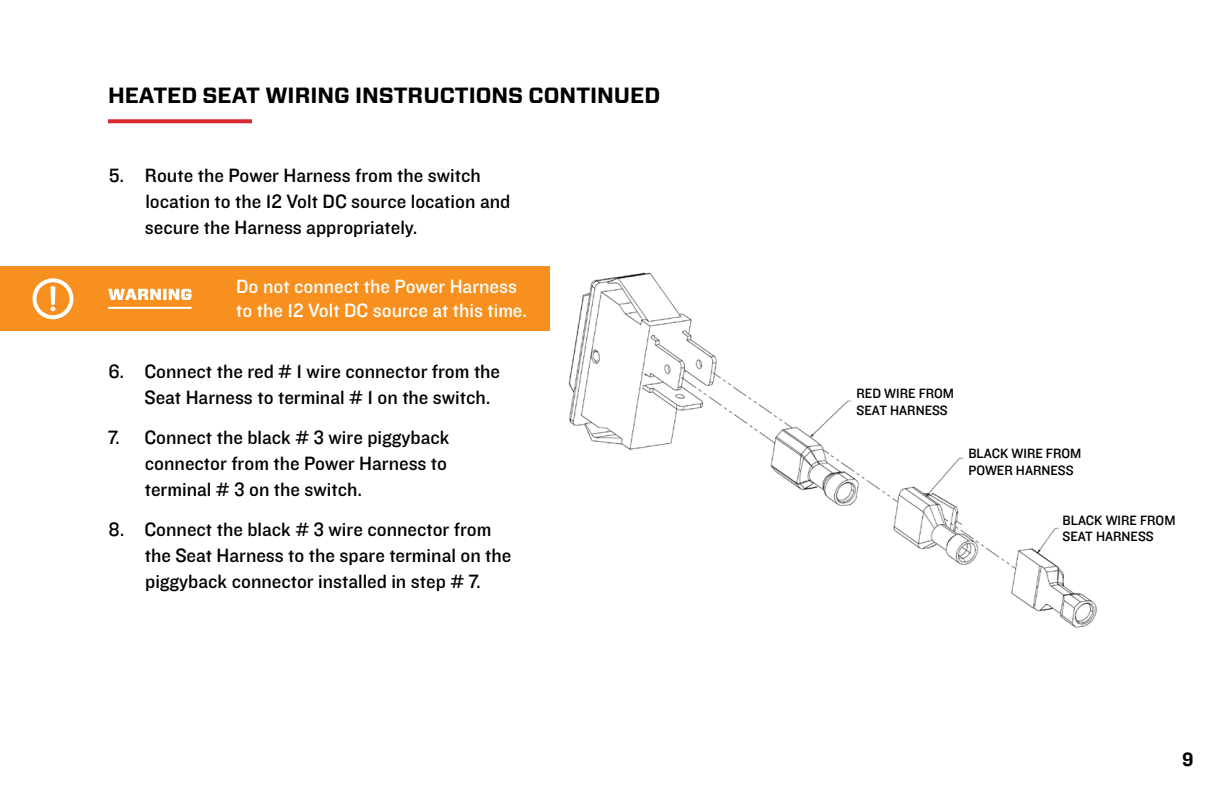
<style>
.page{position:relative;width:1224px;height:792px;background:#fff}
.page>*{position:absolute;margin:0;border:0;box-sizing:border-box;transform-origin:0 0}
.t1{font:700 22px "Forza";color:#000}
.t2{font:20px/26px "Knockout HTF31 Junior Middlewt";color:#000}
.t3{font:20px/24px "Knockout HTF31 Junior Middlewt";color:#fff}
.t4{font:20px "Knockout HTF51 Middleweight";color:#000}
.t5{font:14px/16.8px "Knockout HTF31 Junior Middlewt";color:#000}
</style>
<div class="page">
<img style="left:568px;top:272px;width:529px;height:356px">
<div style="left:857px;top:385px;width:168px;height:37px;background:#fff"></div>
<div style="left:968px;top:438px;width:194px;height:43px;background:#fff"></div>
<div style="left:1062px;top:512px;width:98px;height:18px;background:#fff"></div>
<svg style="left:108px;top:119px;width:144px;height:4px"></svg>
<div style="left:0;top:266px;width:550px;height:65px;background:#f7901e"></div>
<svg style="left:108px;top:289px;width:84px;height:11px"></svg>
<hr style="left:108px;top:307px;width:84px;height:2px;background:#fff">
<svg style="left:32px;top:278px;width:41px;height:41px"></svg>
<p class="t1" style="left:108px;top:81px;width:554px">HEATED SEAT WIRING INSTRUCTIONS CONTINUED</p>
<p class="t2" style="left:145px;top:163px;width:367px;text-indent:-36px">5. Route the Power Harness from the switch location to the 12 Volt DC source location and secure the Harness appropriately.</p>
<p class="t3" style="left:236px;top:275px;width:293px">Do not connect the Power Harness to the 12 Volt DC source at this time.</p>
<p class="t2" style="left:145px;top:359px;width:357px;text-indent:-36px">6. Connect the red # 1 wire connector from the<br>Seat Harness to terminal # 1 on the switch.</p>
<p class="t2" style="left:145px;top:425px;width:306px;text-align:justify;text-indent:-37px">7. Connect the black # 3 wire piggyback connector from the Power Harness to terminal # 3 on the switch.</p>
<p class="t2" style="left:145px;top:517px;width:368px;text-indent:-36px">8. Connect the black # 3 wire connector from the Seat Harness to the spare terminal on the piggyback connector installed in step # 7.</p>
<p class="t5" style="left:857px;top:386px;width:99px">RED WIRE FROM<br>SEAT HARNESS</p>
<p class="t5" style="left:968px;top:445px;width:115px">BLACK WIRE FROM<br>POWER HARNESS</p>
<p class="t5" style="left:1062px;top:512px;width:115px">BLACK WIRE FROM<br>SEAT HARNESS</p>
<p class="t4" style="left:1182px;top:748px;width:13px">9</p>
</div>
